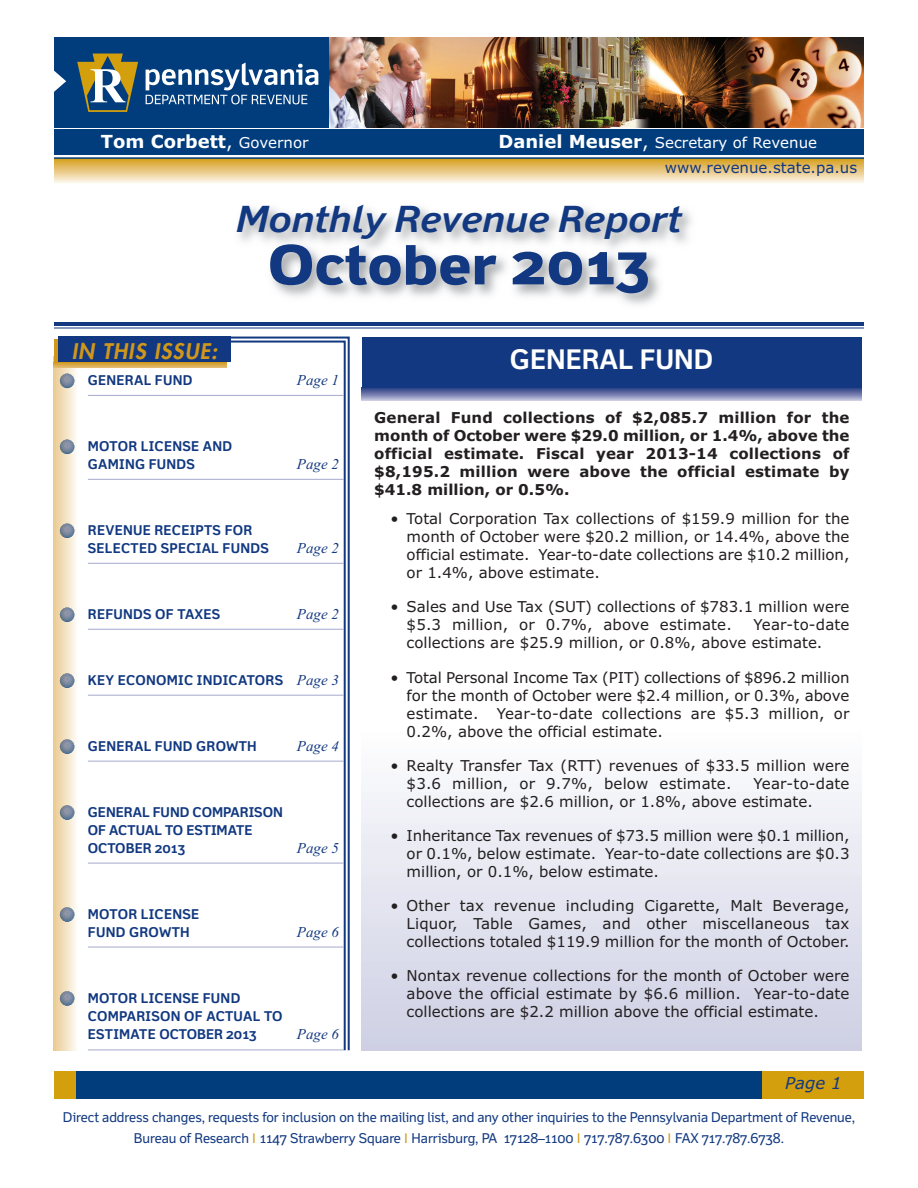
<style>
.page{position:relative;width:918px;height:1188px;background:#fff}
.page>*{position:absolute;margin:0;border:0;box-sizing:border-box;transform-origin:0 0}
.t1{font:800 54px "Felbridge Std";color:#113880;scale:1.1 1}
.t2{font:italic 700 36px "Felbridge Std";color:#113880;scale:1.1 1}
.t3{font:700 27px "Felbridge Std";color:#fff}
.t4{font:italic 800 21px "Futura";color:#d0971a}
.t5{font:700 18px "Verdana";color:#fff}
.t6{font:italic 16.5px "Verdana";color:#113880}
.t7{font:15px/18px "Verdana";color:#231f20;text-align:justify}
.t8{font:700 15px/18px "Verdana";letter-spacing:.01em;color:#231f20;text-align:justify}
.t9{font:italic 15px "Times New Roman";color:#113880}
.t10{font:15px "Verdana";color:#fff}
.t11{font:15px "Verdana";color:#113880}
.t12{font:700 13.5px/18px "Felbridge Std";letter-spacing:.02em;color:#113880}
.t13{font:13.5px/21px "Felbridge Std";letter-spacing:-.005em;color:#113880;text-align:center}
.t14{font:700 13.5px/18px "Felbridge Std";color:#113880}
.s1{font-weight:400}
.s2{font-weight:400;font-size:15px}
.s3{font-weight:700;font-size:18px}
.s4{font-size:18px}
.s5{font-family:"Times New Roman";font-weight:400;font-style:italic;font-size:15px}
.s6{font-family:"Arial";color:#d0971a}
</style>
<div class="page">
<div style="left:54px;top:38px;width:810px;height:90px;background:#013d7d"></div>
<svg style="left:54px;top:71px;width:12px;height:21px"></svg>
<div style="left:54px;top:129px;width:810px;height:26px;background:#013d7d"></div>
<svg style="left:54px;top:159px;width:810px;height:24px;background:#e9ca85"></svg>
<hr style="left:54px;top:157px;width:810px;height:2px;background:#013d7d">
<img style="left:330px;top:38px;width:534px;height:90px">
<svg style="left:146px;top:63px;width:172px;height:41px"></svg>
<svg style="left:77px;top:54px;width:61px;height:58px"></svg>
<hr style="left:54px;top:328px;width:810px;height:1px;background:#113880">
<div style="left:54px;top:1071px;width:810px;height:28px;background:#d49f0c"></div>
<div style="left:76px;top:1071px;width:685px;height:28px;background:#013d7d"></div>
<img style="left:54px;top:207px;width:810px;height:116px">
<hr style="left:54px;top:323px;width:810px;height:3px;background:#123981">
<img style="left:54px;top:368px;width:22px;height:682px">
<svg style="left:54px;top:363px;width:173px;height:5px"></svg>
<div style="left:54px;top:340px;width:173px;height:23px;background:#d0971a"></div>
<div style="left:58px;top:337px;width:173px;height:25px;background:#113880"></div>
<svg style="left:227px;top:336px;width:123px;height:715px;background:#667fad"></svg>
<svg style="left:227px;top:340px;width:120px;height:711px"></svg>
<hr style="left:88px;top:395px;width:256px;height:1px;background:#a5aacc">
<hr style="left:88px;top:479px;width:256px;height:1px;background:#a5aacc">
<hr style="left:88px;top:563px;width:256px;height:1px;background:#a5aacc">
<hr style="left:88px;top:629px;width:256px;height:1px;background:#a5aacc">
<hr style="left:88px;top:695px;width:256px;height:1px;background:#a5aacc">
<hr style="left:88px;top:761px;width:256px;height:1px;background:#a5aacc">
<hr style="left:88px;top:863px;width:256px;height:1px;background:#a5aacc">
<hr style="left:88px;top:947px;width:256px;height:1px;background:#a5aacc">
<hr style="left:88px;top:1050px;width:256px;height:1px;background:#a5aacc">
<svg style="left:60px;top:373px;width:14px;height:15px"></svg>
<svg style="left:60px;top:439px;width:14px;height:15px"></svg>
<svg style="left:60px;top:523px;width:14px;height:15px"></svg>
<svg style="left:60px;top:607px;width:14px;height:15px"></svg>
<svg style="left:60px;top:673px;width:14px;height:15px"></svg>
<svg style="left:60px;top:739px;width:14px;height:15px"></svg>
<svg style="left:60px;top:805px;width:14px;height:15px"></svg>
<svg style="left:60px;top:907px;width:14px;height:15px"></svg>
<svg style="left:60px;top:991px;width:14px;height:15px"></svg>
<svg style="left:362px;top:388px;width:499px;height:13px;background:#7a83b2"></svg>
<div style="left:362px;top:338px;width:499px;height:50px;background:#113880"></div>
<div style="left:362px;top:731px;width:499px;height:319px;background:linear-gradient(to bottom,#fdfdfe,#cdcfe3)"></div>
<p class="t5" style="left:101px;top:135px;width:209px">Tom Corbett<span class="s1">,</span> <span class="s2">Governor</span></p>
<p class="t10" style="left:498px;top:137px;width:320px"><span class="s3">Daniel Meuser</span><span class="s4">,</span> Secretary of Revenue</p>
<p class="t11" style="left:665px;top:162px;width:194px">www.revenue.state.pa.us</p>
<h2 class="t2" style="left:236px;top:198px;width:407px">Monthly Revenue Report</h2>
<h1 class="t1" style="left:268px;top:234px;width:349px">October 2013</h1>
<h3 class="t4" style="left:72px;top:341px;width:151px">IN THIS ISSUE:</h3>
<p class="t12" style="left:88px;top:371px;width:106px">GENERAL FUND</p>
<p class="t9" style="left:297px;top:371px;width:44px">Page 1</p>
<p class="t12" style="left:88px;top:437px;width:146px">MOTOR LICENSE AND<br>GAMING FUNDS</p>
<p class="t12" style="left:88px;top:521px;width:182px">REVENUE RECEIPTS FOR<br>SELECTED SPECIAL FUNDS</p>
<p class="t9" style="left:297px;top:455px;width:44px">Page 2</p>
<p class="t9" style="left:297px;top:539px;width:44px">Page 2</p>
<p class="t12" style="left:88px;top:605px;width:134px">REFUNDS OF TAXES</p>
<p class="t9" style="left:297px;top:605px;width:44px">Page 2</p>
<p class="t12" style="left:88px;top:671px;width:253px">KEY ECONOMIC INDICATORS <span class="s5">Page 3</span></p>
<p class="t12" style="left:88px;top:737px;width:170px">GENERAL FUND GROWTH</p>
<p class="t9" style="left:297px;top:737px;width:44px">Page 4</p>
<p class="t14" style="left:88px;top:803px;width:197px">GENERAL FUND COMPARISON<br>OF ACTUAL TO ESTIMATE<br>OCTOBER 2013</p>
<p class="t9" style="left:297px;top:839px;width:44px">Page 5</p>
<p class="t12" style="left:88px;top:905px;width:113px">MOTOR LICENSE<br>FUND GROWTH</p>
<p class="t9" style="left:297px;top:923px;width:44px">Page 6</p>
<p class="t12" style="left:88px;top:989px;width:196px">MOTOR LICENSE FUND<br>COMPARISON OF ACTUAL TO<br>ESTIMATE OCTOBER 2013</p>
<p class="t9" style="left:297px;top:1025px;width:44px">Page 6</p>
<h3 class="t3" style="left:510px;top:344px;width:205px">GENERAL FUND</h3>
<p class="t8" style="left:374px;top:410px;width:477px">General Fund collections of $2,085.7 million for the month of October were $29.0 million, or 1.4%, above the official estimate. Fiscal year 2013-14 collections of $8,195.2 million were above the official estimate by $41.8 million, or 0.5%.</p>
<p class="t7" style="left:407px;top:511px;width:444px;text-indent:-16px">• Total Corporation Tax collections of $159.9 million for the month of October were $20.2 million, or 14.4%, above the official estimate. Year-to-date collections are $10.2 million, or 1.4%, above estimate.</p>
<p class="t7" style="left:407px;top:599px;width:444px;text-indent:-16px">• Sales and Use Tax (SUT) collections of $783.1 million were $5.3 million, or 0.7%, above estimate.</p>
<p class="t7" style="left:407px;top:617px;width:444px;text-indent:347px">Year-to-date collections are $25.9 million, or 0.8%, above estimate.</p>
<p class="t7" style="left:407px;top:670px;width:444px;text-indent:-16px">• Total Personal Income Tax (PIT) collections of $896.2 million for the month of October were $2.4 million, or 0.3%, above estimate. Year-to-date collections are $5.3 million, or 0.2%, above the official estimate.</p>
<p class="t7" style="left:407px;top:758px;width:444px;text-indent:-16px">• Realty Transfer Tax (RTT) revenues of $33.5 million were $3.6 million, or 9.7%, below estimate.</p>
<p class="t7" style="left:407px;top:776px;width:444px;text-indent:347px">Year-to-date collections are $2.6 million, or 1.8%, above estimate.</p>
<p class="t7" style="left:407px;top:828px;width:444px;text-indent:-16px">• Inheritance Tax revenues of $73.5 million were $0.1 million, or 0.1%, below estimate. Year-to-date collections are $0.3 million, or 0.1%, below estimate.</p>
<p class="t7" style="left:407px;top:898px;width:444px;text-indent:-16px">• Other tax revenue including Cigarette, Malt Beverage, Liquor, Table Games, and other miscellaneous tax collections totaled $119.9 million for the month of October.</p>
<p class="t7" style="left:407px;top:968px;width:444px;text-indent:-16px">• Nontax revenue collections for the month of October were above the official estimate by $6.6 million. Year-to-date collections are $2.2 million above the official estimate.</p>
<p class="t6" style="left:785px;top:1073px;width:58px">Page 1</p>
<p class="t13" style="left:63px;top:1107px;width:794px">Direct address changes, requests for inclusion on the mailing list, and any other inquiries to the Pennsylvania Department of Revenue,<br>Bureau of Research <span class="s6">I</span> 1147 Strawberry Square <span class="s6">I</span> Harrisburg, PA 17128–1100 <span class="s6">I</span> 717.787.6300 <span class="s6">I</span> FAX 717.787.6738.</p>
</div>
